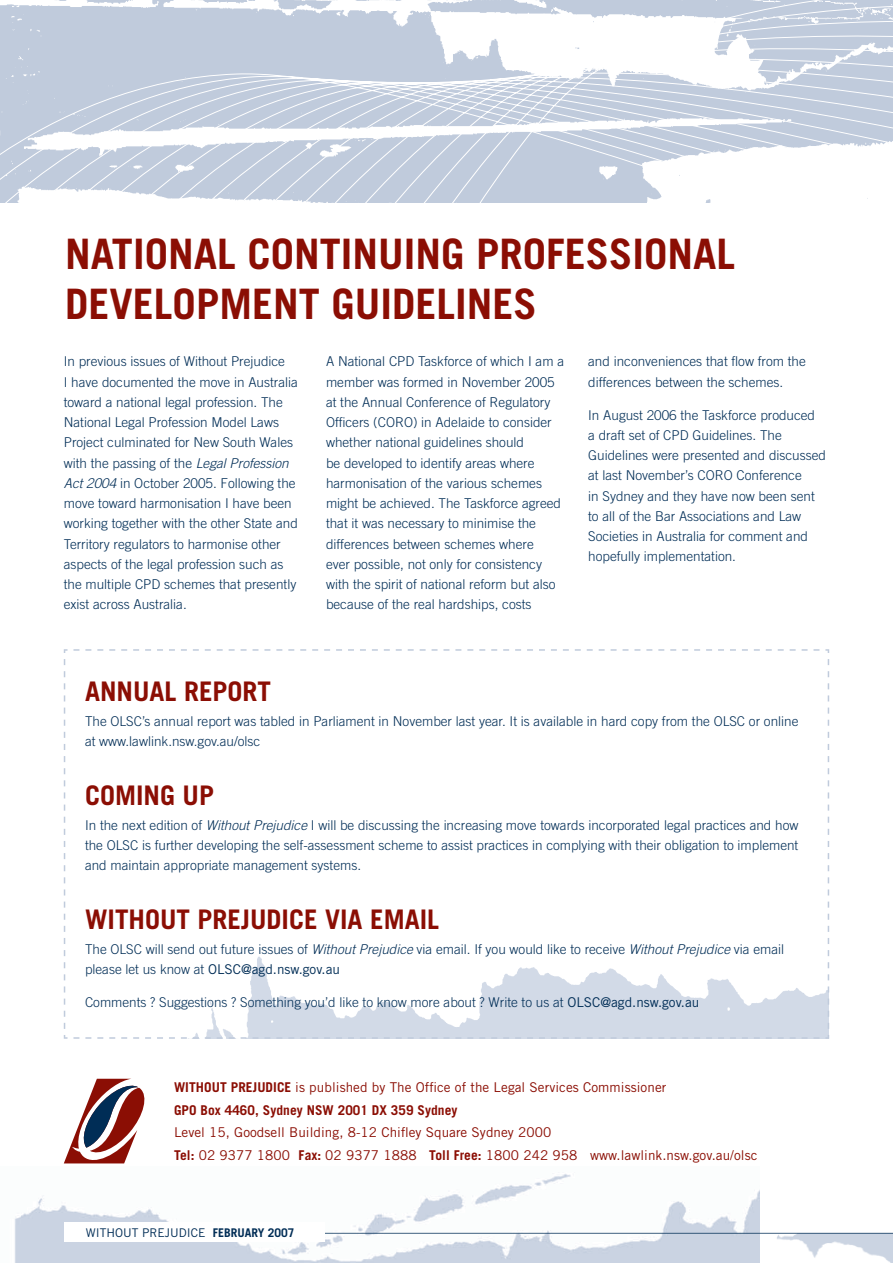
<style>
.page{position:relative;width:893px;height:1263px;background:#fff}
.page>*{position:absolute;margin:0;border:0;box-sizing:border-box;transform-origin:0 0}
.t1{font:700 42px/50.4px "Trade Gothic";color:#8b0e04}
.t2{font:700 27px "Trade Gothic";color:#8b0e04}
.t3{font:300 13.5px/20.2px "Trade Gothic";color:#002d56}
.t4{font:13.5px/22.5px "Trade Gothic";letter-spacing:.005em;color:#8b0e04}
.t5{font:12px "Trade Gothic";color:#002d56}
.s1{font-style:italic}
.s2{font-weight:400}
.s3{font-weight:700}
</style>
<div class="page">
<svg style="left:64px;top:649px;width:765px;height:390px"></svg>
<img style="left:15px;top:1174px;width:745px;height:89px">
<img style="left:630px;top:1234px;width:263px;height:29px">
<hr style="left:281px;top:1233px;width:612px;height:1px;background:#002d56">
<div style="left:64px;top:1222px;width:260px;height:20px;background:#fff"></div>
<svg style="left:64px;top:1078px;width:80px;height:85px"></svg>
<svg style="left:0;top:0;width:893px;height:203px"></svg>
<h1 class="t1" style="left:65px;top:232px;width:671px">NATIONAL CONTINUING PROFESSIONAL<br>DEVELOPMENT GUIDELINES</h1>
<p class="t3" style="left:64px;top:353px;width:236px">In previous issues of Without Prejudice<br>I have documented the move in Australia toward a national legal profession. The National Legal Profession Model Laws Project culminated for New South Wales with the passing of the <span class="s1">Legal Profession Act 2004</span> in October 2005. Following the move toward harmonisation I have been working together with the other State and Territory regulators to harmonise other aspects of the legal profession such as the multiple CPD schemes that presently exist across Australia.</p>
<p class="t3" style="left:326px;top:353px;width:240px">A National CPD Taskforce of which I am a member was formed in November 2005 at the Annual Conference of Regulatory Officers (CORO) in Adelaide to consider whether national guidelines should<br>be developed to identify areas where harmonisation of the various schemes might be achieved. The Taskforce agreed that it was necessary to minimise the differences between schemes where<br>ever possible, not only for consistency with the spirit of national reform but also because of the real hardships, costs</p>
<p class="t3" style="left:588px;top:353px;width:219px">and inconveniences that flow from the differences between the schemes.</p>
<p class="t3" style="left:588px;top:406px;width:239px">In August 2006 the Taskforce produced<br>a draft set of CPD Guidelines. The Guidelines were presented and discussed at last November’s CORO Conference<br>in Sydney and they have now been sent to all of the Bar Associations and Law Societies in Australia for comment and hopefully implementation.</p>
<h2 class="t2" style="left:85px;top:682px;width:188px">ANNUAL REPORT</h2>
<p class="t3" style="left:85px;top:712px;width:715px">The OLSC’s annual report was tabled in Parliament in November last year. It is available in hard copy from the OLSC or online at www.lawlink.nsw.gov.au/olsc</p>
<h2 class="t2" style="left:85px;top:786px;width:131px">COMING UP</h2>
<p class="t3" style="left:85px;top:816px;width:715px;text-align:justify">In the next edition of <span class="s1">Without Prejudice</span> I will be discussing the increasing move towards incorporated legal practices and how the OLSC is further developing the self-assessment scheme to assist practices in complying with their obligation to implement and maintain appropriate management systems.</p>
<h2 class="t2" style="left:85px;top:910px;width:356px">WITHOUT PREJUDICE VIA EMAIL</h2>
<p class="t3" style="left:85px;top:940px;width:701px">The OLSC will send out future issues of <span class="s1">Without Prejudice</span> via email. If you would like to receive <span class="s1">Without Prejudice</span> via email please let us know at <span class="s2">OLSC@agd.nsw.gov.au</span></p>
<p class="t3" style="left:85px;top:993px;width:616px">Comments ? Suggestions ? Something you’d like to know more about ? Write to us at <span class="s2">OLSC@agd.nsw.gov.au</span></p>
<p class="t4" style="left:174px;top:1077px;width:494px"><span class="s3">WITHOUT PREJUDICE</span> is published by The Office of the Legal Services Commissioner<br><span class="s3">GPO Box 4460, Sydney NSW 2001 DX 359 Sydney</span></p>
<p class="t4" style="left:174px;top:1122px;width:585px">Level 15, Goodsell Building, 8-12 Chifley Square Sydney 2000<br><span class="s3">Tel:</span> 02 9377 1800 <span class="s3">Fax:</span> 02 9377 1888 <span class="s3">Toll Free:</span> 1800 242 958 www.lawlink.nsw.gov.au/olsc</p>
<p class="t5" style="left:86px;top:1228px;width:210px">WITHOUT PREJUDICE <span class="s3">FEBRUARY 2007</span></p>
</div>
